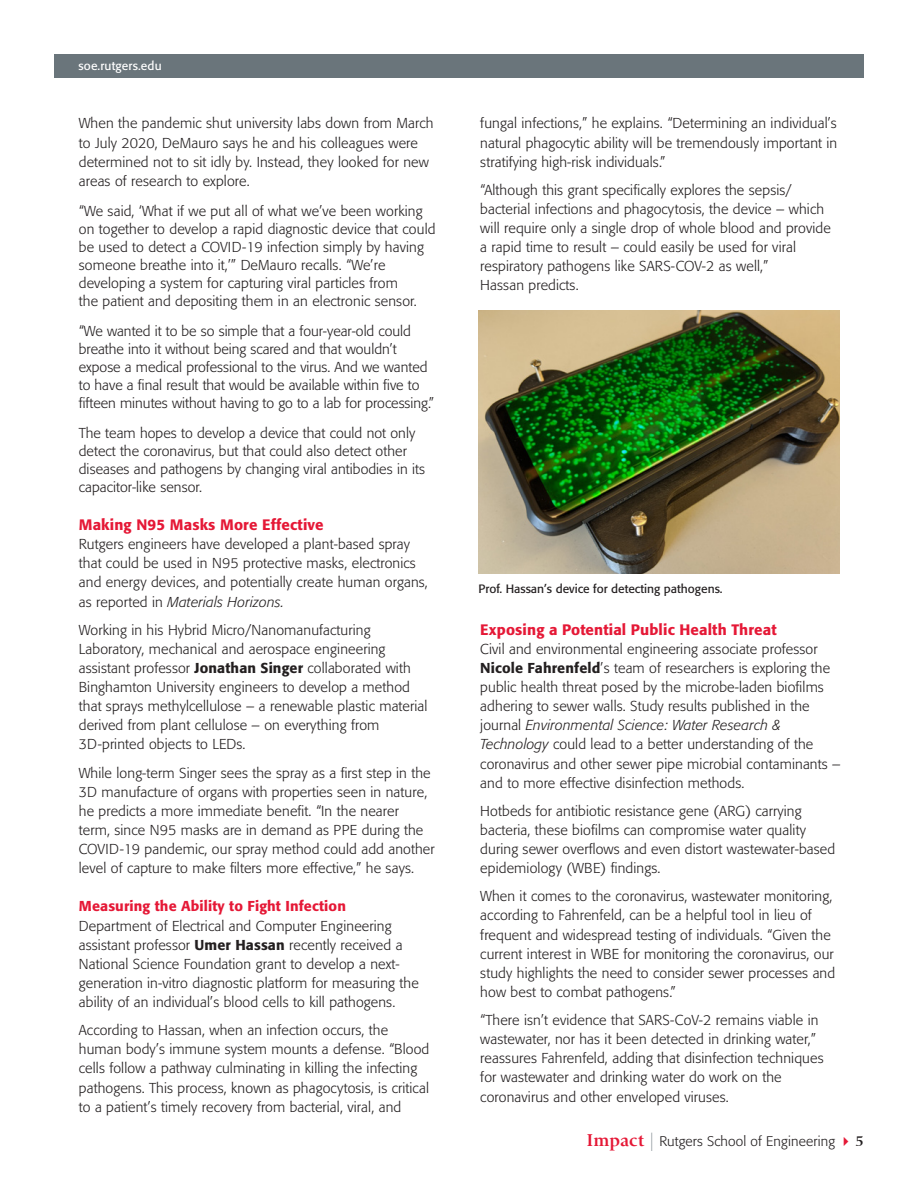
<style>
.page{position:relative;width:918px;height:1188px;background:#fff}
.page>*{position:absolute;margin:0;border:0;box-sizing:border-box;transform-origin:0 0}
.t1{font:500 15px "Formata";letter-spacing:.01em;color:#e51836}
.t2{font:700 15px "Giovanni Std";color:#231f20}
.t3{font:300 14.25px/19.2px "Formata";letter-spacing:.01em;color:#231f20}
.t4{font:500 14.25px "Formata";letter-spacing:.01em;color:#e51836}
.t5{font:300 13.8px "Formata";letter-spacing:.01em;color:#231f20}
.t6{font:12px "Formata";color:#231f20}
.t7{font:12px "Formata";letter-spacing:.01em;color:#fff}
.s1{font-style:italic}
.s2{font-weight:500}
.s3{font-family:"Giovanni Std";font-weight:700;font-size:18px;color:#e51836}
.s4{font-family:"Neue Helvetica Pro 29 Cm Ult Lt";font-weight:400;font-size:25.5px;color:#6a757b}
</style>
<div class="page">
<div style="left:54px;top:54px;width:810px;height:24px;background:#6a757b"></div>
<img style="left:478px;top:311px;width:361px;height:262px">
<p class="t7" style="left:79px;top:58px;width:85px">soe.rutgers.edu</p>
<p class="t3" style="left:79px;top:114px;width:356px">When the pandemic shut university labs down from March to July 2020, DeMauro says he and his colleagues were determined not to sit idly by. Instead, they looked for new areas of research to explore.</p>
<p class="t3" style="left:79px;top:202px;width:358px;line-height:18px">“We said, ‘What if we put all of what we’ve been working on together to develop a rapid diagnostic device that could be used to detect a COVID-19 infection simply by having someone breathe into it,’” DeMauro recalls. “We’re developing a system for capturing viral particles from<br>the patient and depositing them in an electronic sensor.</p>
<p class="t3" style="left:79px;top:322px;width:357px;line-height:18px">“We wanted it to be so simple that a four-year-old could breathe into it without being scared and that wouldn’t expose a medical professional to the virus. And we wanted to have a final result that would be available within five to fifteen minutes without having to go to a lab for processing.”</p>
<p class="t3" style="left:79px;top:424px;width:348px;line-height:18px">The team hopes to develop a device that could not only detect the coronavirus, but that could also detect other diseases and pathogens by changing viral antibodies in its capacitor-like sensor.</p>
<p class="t1" style="left:79px;top:515px;width:246px">Making N95 Masks More Effective</p>
<p class="t3" style="left:79px;top:535px;width:351px">Rutgers engineers have developed a plant-based spray that could be used in N95 protective masks, electronics and energy devices, and potentially create human organs, as reported in <span class="s1">Materials Horizons.</span></p>
<p class="t3" style="left:79px;top:620px;width:350px">Working in his Hybrid Micro/Nanomanufacturing Laboratory, mechanical and aerospace engineering assistant professor <span class="s2">Jonathan Singer</span> collaborated with Binghamton University engineers to develop a method that sprays methylcellulose – a renewable plastic material derived from plant cellulose – on everything from 3D-printed objects to LEDs.</p>
<p class="t3" style="left:79px;top:763px;width:357px">While long-term Singer sees the spray as a first step in the 3D manufacture of organs with properties seen in nature, he predicts a more immediate benefit. “In the nearer<br>term, since N95 masks are in demand as PPE during the COVID-19 pandemic, our spray method could add another level of capture to make filters more effective,” he says.</p>
<p class="t4" style="left:79px;top:898px;width:269px">Measuring the Ability to Fight Infection</p>
<p class="t3" style="left:79px;top:916px;width:342px">Department of Electrical and Computer Engineering assistant professor <span class="s2">Umer Hassan</span> recently received a National Science Foundation grant to develop a next&shy;generation in-vitro diagnostic platform for measuring the ability of an individual’s blood cells to kill pathogens.</p>
<p class="t3" style="left:79px;top:1021px;width:352px">According to Hassan, when an infection occurs, the human body’s immune system mounts a defense. “Blood cells follow a pathway culminating in killing the infecting pathogens. This process, known as phagocytosis, is critical to a patient’s timely recovery from bacterial, viral, and</p>
<p class="t3" style="left:480px;top:114px;width:359px;text-align:justify">fungal infections,” he explains. “Determining an individual’s natural phagocytic ability will be tremendously important in stratifying high-risk individuals.”</p>
<p class="t3" style="left:480px;top:180px;width:352px">“Although this grant specifically explores the sepsis/ bacterial infections and phagocytosis, the device – which will require only a single drop of whole blood and provide a rapid time to result – could easily be used for viral respiratory pathogens like SARS-COV-2 as well,”<br>Hassan predicts.</p>
<p class="t6" style="left:478px;top:581px;width:246px">Prof. Hassan’s device for detecting pathogens.</p>
<p class="t1" style="left:480px;top:620px;width:298px">Exposing a Potential Public Health Threat</p>
<p class="t3" style="left:480px;top:639px;width:362px">Civil and environmental engineering associate professor <span class="s2">Nicole Fahrenfeld</span>’s team of researchers is exploring the public health threat posed by the microbe-laden biofilms adhering to sewer walls. Study results published in the journal <span class="s1">Environmental Science: Water Research &amp; Technology</span> could lead to a better understanding of the coronavirus and other sewer pipe microbial contaminants – and to more effective disinfection methods.</p>
<p class="t3" style="left:480px;top:801px;width:356px">Hotbeds for antibiotic resistance gene (ARG) carrying bacteria, these biofilms can compromise water quality during sewer overflows and even distort wastewater-based epidemiology (WBE) findings.</p>
<p class="t3" style="left:480px;top:887px;width:356px">When it comes to the coronavirus, wastewater monitoring, according to Fahrenfeld, can be a helpful tool in lieu of frequent and widespread testing of individuals. “Given the current interest in WBE for monitoring the coronavirus, our study highlights the need to consider sewer processes and how best to combat pathogens.”</p>
<p class="t3" style="left:480px;top:1011px;width:345px">“There isn’t evidence that SARS-CoV-2 remains viable in wastewater, nor has it been detected in drinking water,” reassures Fahrenfeld, adding that disinfection techniques for wastewater and drinking water do work on the coronavirus and other enveloped viruses.</p>
<p class="t5" style="left:587px;top:1133px;width:249px"><span class="s3">Impact</span> <span class="s4">I</span> Rutgers School of Engineering</p>
<p class="t2" style="left:856px;top:1132px;width:10px">5</p>
</div>
